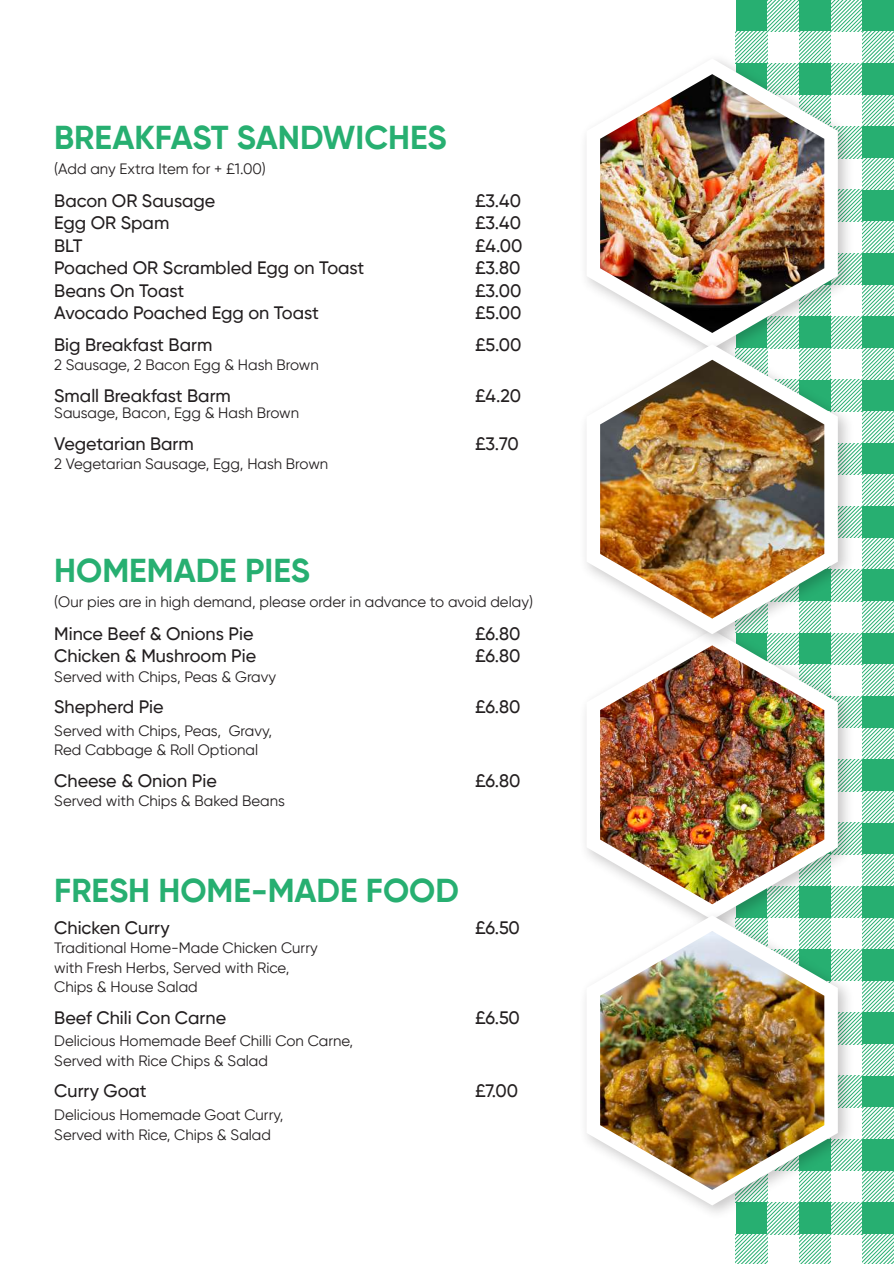
<style>
.page{position:relative;width:894px;height:1264px;background:#fff}
.page>*{position:absolute;margin:0;border:0;box-sizing:border-box;transform-origin:0 0}
.t1{font:700 33px "Gilroy";color:#27af71}
.t2{font:500 18px "Gilroy";color:#231f20}
.t3{font:15px/19.5px "Gilroy";color:#231f20}
</style>
<div class="page">
<svg style="left:735px;top:0;width:158px;height:1263px"></svg>
<img style="left:585px;top:46px;width:272px;height:286px">
<svg style="left:586px;top:58px;width:251px;height:274px"></svg>
<img style="left:585px;top:654px;width:272px;height:249px">
<svg style="left:586px;top:654px;width:251px;height:249px"></svg>
<img style="left:585px;top:903px;width:272px;height:322px">
<svg style="left:586px;top:915px;width:251px;height:290px"></svg>
<img style="left:600px;top:74px;width:224px;height:258px">
<img style="left:585px;top:332px;width:272px;height:322px">
<svg style="left:586px;top:344px;width:251px;height:290px"></svg>
<img style="left:600px;top:360px;width:224px;height:258px">
<img style="left:600px;top:645px;width:224px;height:259px">
<img style="left:600px;top:930px;width:224px;height:259px">
<h1 class="t1" style="left:54px;top:117px;width:394px">BREAKFAST SANDWICHES</h1>
<p class="t3" style="left:54px;top:159px;width:213px">(Add any Extra Item for + £1.00)</p>
<p class="t2" style="left:54px;top:189px;width:163px">Bacon OR Sausage</p>
<p class="t2" style="left:475px;top:189px;width:47px">£3.40</p>
<p class="t2" style="left:54px;top:212px;width:117px">Egg OR Spam</p>
<p class="t2" style="left:475px;top:212px;width:47px">£3.40</p>
<p class="t2" style="left:54px;top:234px;width:30px">BLT</p>
<p class="t2" style="left:475px;top:234px;width:49px">£4.00</p>
<p class="t2" style="left:54px;top:257px;width:311px">Poached OR Scrambled Egg on Toast</p>
<p class="t2" style="left:475px;top:257px;width:47px">£3.80</p>
<p class="t2" style="left:54px;top:279px;width:131px">Beans On Toast</p>
<p class="t2" style="left:475px;top:279px;width:48px">£3.00</p>
<p class="t2" style="left:54px;top:302px;width:266px">Avocado Poached Egg on Toast</p>
<p class="t2" style="left:475px;top:302px;width:48px">£5.00</p>
<p class="t2" style="left:54px;top:333px;width:159px">Big Breakfast Barm</p>
<p class="t2" style="left:475px;top:333px;width:48px">£5.00</p>
<p class="t3" style="left:54px;top:355px;width:266px">2 Sausage, 2 Bacon Egg &amp; Hash Brown</p>
<p class="t2" style="left:54px;top:384px;width:178px">Small Breakfast Barm</p>
<p class="t2" style="left:475px;top:384px;width:47px">£4.20</p>
<p class="t3" style="left:54px;top:403px;width:246px">Sausage, Bacon, Egg &amp; Hash Brown</p>
<p class="t2" style="left:54px;top:432px;width:141px">Vegetarian Barm</p>
<p class="t2" style="left:475px;top:432px;width:45px">£3.70</p>
<p class="t3" style="left:54px;top:454px;width:275px">2 Vegetarian Sausage, Egg, Hash Brown</p>
<h1 class="t1" style="left:54px;top:549px;width:257px">HOMEMADE PIES</h1>
<p class="t3" style="left:54px;top:591px;width:480px">(Our pies are in high demand, please order in advance to avoid delay)</p>
<p class="t2" style="left:54px;top:622px;width:201px">Mince Beef &amp; Onions Pie</p>
<p class="t2" style="left:475px;top:622px;width:47px">£6.80</p>
<p class="t2" style="left:54px;top:644px;width:203px">Chicken &amp; Mushroom Pie</p>
<p class="t2" style="left:475px;top:644px;width:47px">£6.80</p>
<p class="t3" style="left:54px;top:666px;width:223px">Served with Chips, Peas &amp; Gravy</p>
<p class="t2" style="left:54px;top:695px;width:111px">Shepherd Pie</p>
<p class="t2" style="left:475px;top:695px;width:47px">£6.80</p>
<p class="t3" style="left:54px;top:720px;width:219px">Served with Chips, Peas, Gravy,<br>Red Cabbage &amp; Roll Optional</p>
<p class="t2" style="left:54px;top:769px;width:164px">Cheese &amp; Onion Pie</p>
<p class="t2" style="left:475px;top:769px;width:47px">£6.80</p>
<p class="t3" style="left:54px;top:791px;width:232px">Served with Chips &amp; Baked Beans</p>
<h1 class="t1" style="left:54px;top:869px;width:406px">FRESH HOME-MADE FOOD</h1>
<p class="t2" style="left:54px;top:916px;width:117px">Chicken Curry</p>
<p class="t2" style="left:475px;top:916px;width:46px">£6.50</p>
<p class="t3" style="left:54px;top:938px;width:265px">Traditional Home-Made Chicken Curry with Fresh Herbs, Served with Rice,<br>Chips &amp; House Salad</p>
<p class="t2" style="left:54px;top:1006px;width:173px">Beef Chili Con Carne</p>
<p class="t2" style="left:475px;top:1006px;width:46px">£6.50</p>
<p class="t3" style="left:54px;top:1031px;width:300px">Delicious Homemade Beef Chilli Con Carne,<br>Served with Rice Chips &amp; Salad</p>
<p class="t2" style="left:54px;top:1079px;width:94px">Curry Goat</p>
<p class="t2" style="left:475px;top:1079px;width:45px">£7.00</p>
<p class="t3" style="left:54px;top:1104px;width:231px">Delicious Homemade Goat Curry,<br>Served with Rice, Chips &amp; Salad</p>
</div>
